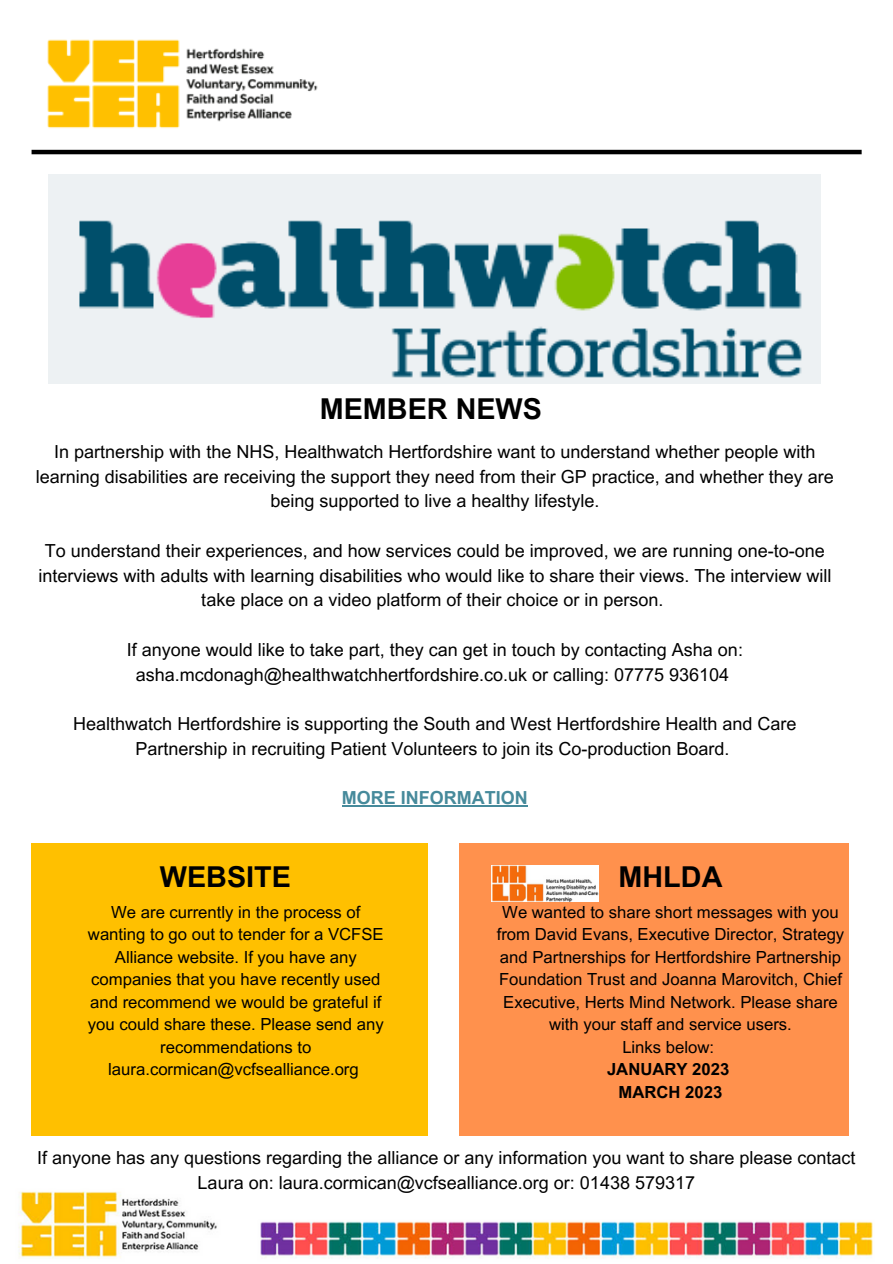
<style>
.page{position:relative;width:893px;height:1264px;background:#fff}
.page>*{position:absolute;margin:0;border:0;box-sizing:border-box;transform-origin:0 0}
.t1{font:700 28.8px "Arial MT Pro";color:#000}
.t2{font:18px/24.8px "Arial MT Pro";color:#000;text-align:center}
.t3{font:700 18px "Arial MT Pro";color:#468a9b}
.t4{font:16.65px/22.5px "Arial MT Pro";color:#000;text-align:center}
.t5{font:700 16.65px/22.5px "Arial MT Pro";color:#000;text-align:center}
</style>
<div class="page">
<div style="left:32px;top:843px;width:395px;height:292px;background:#ffc000"></div>
<div style="left:459px;top:843px;width:389px;height:292px;background:#ff914d"></div>
<hr style="left:32px;top:150px;width:829px;height:4px;background:#000">
<img style="left:18px;top:1191px;width:855px;height:68px">
<img style="left:47px;top:39px;width:271px;height:90px">
<img style="left:49px;top:174px;width:771px;height:209px">
<hr style="left:342px;top:805px;width:186px;height:1px;background:#468a9b">
<img style="left:491px;top:865px;width:107px;height:36px">
<h1 class="t1" style="left:320px;top:398px;width:224px">MEMBER NEWS</h1>
<p class="t2" style="left:36px;top:441px;width:799px">In partnership with the NHS, Healthwatch Hertfordshire want to understand whether people with learning disabilities are receiving the support they need from their GP practice, and whether they are being supported to live a healthy lifestyle.</p>
<p class="t2" style="left:38px;top:540px;width:794px">To understand their experiences, and how services could be improved, we are running one-to-one interviews with adults with learning disabilities who would like to share their views. The interview will take place on a video platform of their choice or in person.</p>
<p class="t2" style="left:127px;top:639px;width:617px">If anyone would like to take part, they can get in touch by contacting Asha on: asha.mcdonagh@healthwatchhertfordshire.co.uk or calling: 07775 936104</p>
<p class="t2" style="left:73px;top:713px;width:724px">Healthwatch Hertfordshire is supporting the South and West Hertfordshire Health and Care<br>Partnership in recruiting Patient Volunteers to join its Co-production Board.</p>
<p class="t3" style="left:342px;top:791px;width:187px">MORE INFORMATION</p>
<h1 class="t1" style="left:160px;top:866px;width:133px">WEBSITE</h1>
<p class="t4" style="left:88px;top:902px;width:297px">We are currently in the process of wanting to go out to tender for a VCFSE Alliance website. If you have any companies that you have recently used and recommend we would be grateful if you could share these. Please send any recommendations to laura.cormican@vcfsealliance.org</p>
<p class="t4" style="left:496px;top:902px;width:349px">We wanted to share short messages with you from David Evans, Executive Director, Strategy and Partnerships for Hertfordshire Partnership Foundation Trust and Joanna Marovitch, Chief Executive, Herts Mind Network. Please share with your staff and service users.<br>Links below:</p>
<h1 class="t1" style="left:618px;top:866px;width:105px">MHLDA</h1>
<p class="t5" style="left:607px;top:1060px;width:124px">JANUARY 2023<br>MARCH 2023</p>
<p class="t2" style="left:37px;top:1147px;width:819px">If anyone has any questions regarding the alliance or any information you want to share please contact<br>Laura on: laura.cormican@vcfsealliance.org or: 01438 579317</p>
</div>
